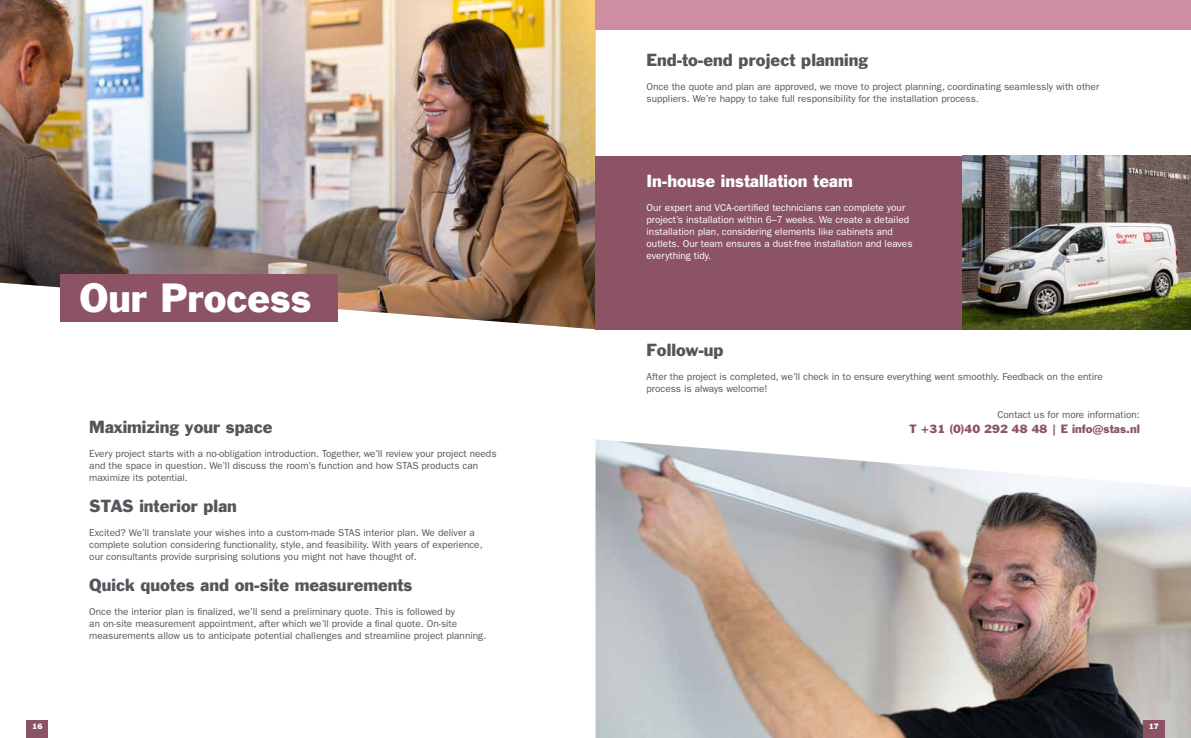
<style>
.page{position:relative;width:1191px;height:738px;background:#fff}
.page>*{position:absolute;margin:0;border:0;box-sizing:border-box;transform-origin:0 0}
.t1{font:37.2px "Franklin Gothic";color:#fff}
.t2{font:16px "Franklin Gothic";color:#54565b}
.t3{font:16px "Franklin Gothic";color:#fff}
.t4{font:11px "Franklin Gothic";color:#8b5363}
.t5{font:10px/12px "ITC Franklin Gothic Std";color:#54565b}
.t6{font:10px/12px "ITC Franklin Gothic Std";color:#fff}
.t7{font:7.2px "Franklin Gothic";color:#fff}
</style>
<div class="page">
<img style="left:0;top:0;width:595px;height:329px">
<div style="left:595px;top:156px;width:596px;height:173px;background:#8b5363"></div>
<img style="left:595px;top:439px;width:596px;height:298px">
<div style="left:595px;top:0;width:596px;height:30px;background:#ce8ea1"></div>
<div style="left:1143px;top:720px;width:21px;height:17px;background:#8b5363"></div>
<div style="left:27px;top:720px;width:21px;height:17px;background:#8b5363"></div>
<img style="left:962px;top:156px;width:229px;height:173px">
<div style="left:60px;top:274px;width:277px;height:47px;background:#8b5363"></div>
<h2 class="t2" style="left:646px;top:49px;width:223px">End-to-end project planning</h2>
<p class="t5" style="left:646px;top:81px;width:454px">Once the quote and plan are approved, we move to project planning, coordinating seamlessly with other suppliers. We’re happy to take full responsibility for the installation process.</p>
<h1 class="t1" style="left:79px;top:273px;width:234px">Our Process</h1>
<h2 class="t2" style="left:89px;top:416px;width:185px">Maximizing your space</h2>
<p class="t5" style="left:89px;top:447px;width:409px">Every project starts with a no-obligation introduction. Together, we’ll review your project needs and the space in question. We’ll discuss the room’s function and how STAS products can maximize its potential.</p>
<h2 class="t2" style="left:89px;top:495px;width:149px">STAS interior plan</h2>
<p class="t5" style="left:89px;top:526px;width:395px">Excited? We’ll translate your wishes into a custom-made STAS interior plan. We deliver a complete solution considering functionality, style, and feasibility. With years of experience, our consultants provide surprising solutions you might not have thought of.</p>
<h2 class="t2" style="left:89px;top:574px;width:325px">Quick quotes and on-site measurements</h2>
<p class="t5" style="left:89px;top:605px;width:398px">Once the interior plan is finalized, we’ll send a preliminary quote. This is followed by<br>an on-site measurement appointment, after which we’ll provide a final quote. On-site measurements allow us to anticipate potential challenges and streamline project planning.</p>
<h2 class="t3" style="left:646px;top:170px;width:208px">In-house installation team</h2>
<p class="t6" style="left:646px;top:201px;width:267px">Our expert and VCA-certified technicians can complete your project’s installation within 6–7 weeks. We create a detailed installation plan, considering elements like cabinets and outlets. Our team ensures a dust-free installation and leaves everything tidy.</p>
<h2 class="t2" style="left:646px;top:339px;width:79px">Follow-up</h2>
<p class="t5" style="left:646px;top:370px;width:458px">After the project is completed, we’ll check in to ensure everything went smoothly. Feedback on the entire process is always welcome!</p>
<p class="t5" style="left:997px;top:408px;width:144px">Contact us for more information:</p>
<p class="t4" style="left:909px;top:421px;width:232px">T +31 (0)40 292 48 48 | E info@stas.nl</p>
<p class="t7" style="left:32px;top:720px;width:12px">16</p>
<p class="t7" style="left:1148px;top:721px;width:12px">17</p>
</div>
